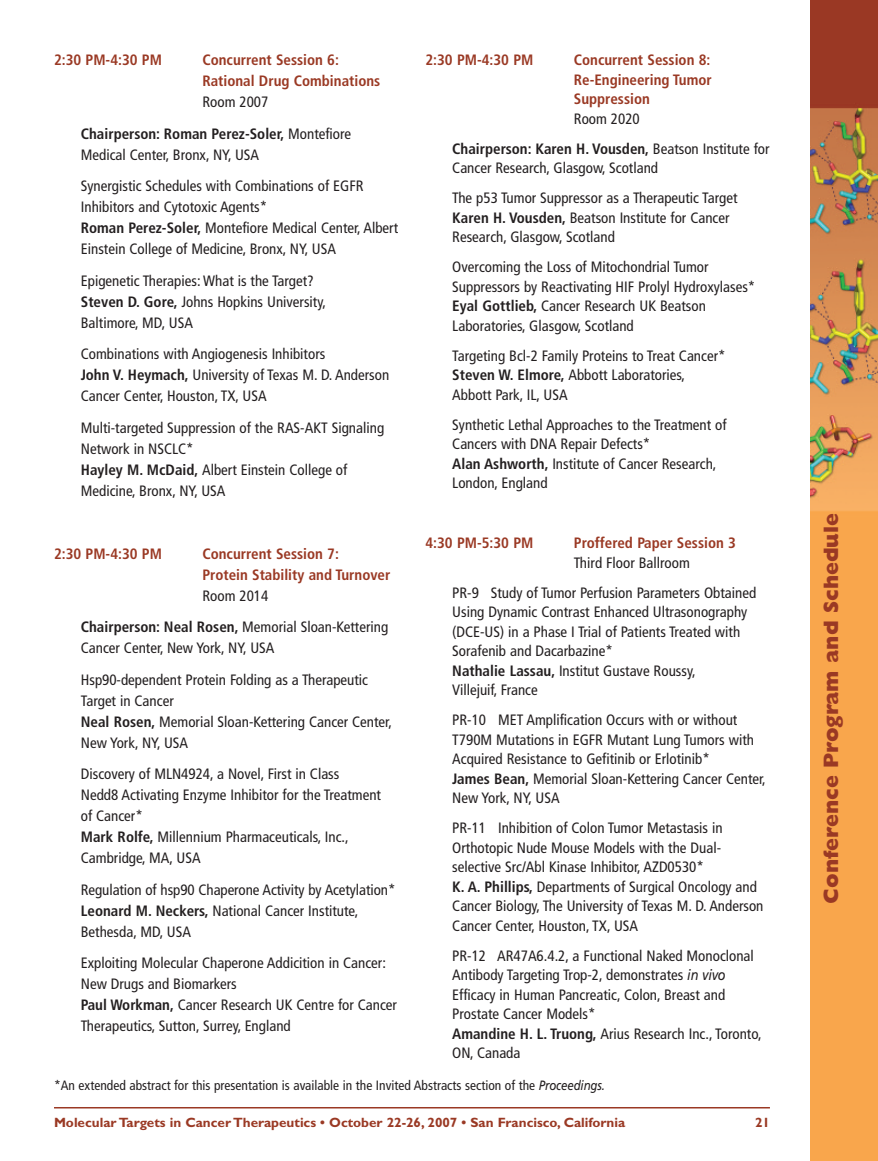
<style>
.page{position:relative;width:878px;height:1161px;background:#fff}
.page>*{position:absolute;margin:0;border:0;box-sizing:border-box;transform-origin:0 0}
.t1{font:800 21px "Gill Sans";color:#9a3924}
.t2{font:condensed 15px/19.5px "Frutiger";color:#231f20}
.t3{font:700 condensed 15px/21px "Frutiger";color:#9a3924}
.t4{font:700 condensed 15px/31.5px "Frutiger";color:#231f20}
.t5{font:condensed 13.5px "Frutiger";color:#231f20}
.t6{font:700 13.5px "Gill Sans";color:#9a3924}
.s1{font-weight:400}
.s2{font-weight:700}
.s3{font-style:italic;font-stretch:normal}
</style>
<div class="page">
<hr style="left:54px;top:1107px;width:716px;height:1px;background:#9a3924">
<img style="left:810px;top:0;width:67px;height:1161px">
<p class="t3" style="left:54px;top:51px;width:109px">2:30 PM-4:30 PM</p>
<p class="t3" style="left:202px;top:51px;width:179px">Concurrent Session 6:<br>Rational Drug Combinations</p>
<p class="t4" style="left:81px;top:87px;width:272px;text-indent:121px"><span class="s1">Room 2007<br></span>Chairperson: Roman Perez-Soler, <span class="s1">Montefiore</span></p>
<p class="t2" style="left:81px;top:140px;width:284px;line-height:31.5px">Medical Center, Bronx, NY, USA<br>Synergistic Schedules with Combinations of EGFR</p>
<p class="t2" style="left:81px;top:198px;width:319px;line-height:21px">Inhibitors and Cytotoxic Agents*<br><span class="s2">Roman Perez-Soler,</span> Montefiore Medical Center, Albert<br>Einstein College of Medicine, Bronx, NY, USA</p>
<p class="t2" style="left:81px;top:271px;width:247px;line-height:21px">Epigenetic Therapies: What is the Target?<br><span class="s2">Steven D. Gore,</span> Johns Hopkins University,<br>Baltimore, MD, USA</p>
<p class="t2" style="left:81px;top:345px;width:310px;line-height:21px">Combinations with Angiogenesis Inhibitors<br><span class="s2">John V. Heymach,</span> University of Texas M. D. Anderson<br>Cancer Center, Houston, TX, USA</p>
<p class="t2" style="left:81px;top:418px;width:305px;line-height:21px">Multi-targeted Suppression of the RAS-AKT Signaling Network in NSCLC*<br><span class="s2">Hayley M. McDaid,</span> Albert Einstein College of Medicine, Bronx, NY, USA</p>
<p class="t3" style="left:425px;top:51px;width:109px">2:30 PM-4:30 PM</p>
<p class="t3" style="left:574px;top:51px;width:139px;line-height:19.5px;text-align:justify">Concurrent Session 8:<br>Re-Engineering Tumor Suppression</p>
<p class="t2" style="left:452px;top:105px;width:319px;line-height:30px;text-align:center">Room 2020<br><span class="s2">Chairperson: Karen H. Vousden,</span> Beatson Institute for</p>
<p class="t2" style="left:452px;top:154px;width:287px;line-height:30px">Cancer Research, Glasgow, Scotland<br>The p53 Tumor Suppressor as a Therapeutic Target</p>
<p class="t2" style="left:452px;top:209px;width:279px"><span class="s2">Karen H. Vousden,</span> Beatson Institute for Cancer<br>Research, Glasgow, Scotland</p>
<p class="t2" style="left:452px;top:258px;width:304px">Overcoming the Loss of Mitochondrial Tumor Suppressors by Reactivating HIF Prolyl Hydroxylases* <span class="s2">Eyal Gottlieb,</span> Cancer Research UK Beatson Laboratories, Glasgow, Scotland</p>
<p class="t2" style="left:452px;top:347px;width:275px">Targeting Bcl-2 Family Proteins to Treat Cancer*<br><span class="s2">Steven W. Elmore,</span> Abbott Laboratories,<br>Abbott Park, IL, USA</p>
<p class="t2" style="left:452px;top:416px;width:276px">Synthetic Lethal Approaches to the Treatment of Cancers with DNA Repair Defects*<br><span class="s2">Alan Ashworth,</span> Institute of Cancer Research, London, England</p>
<p class="t3" style="left:425px;top:534px;width:109px">4:30 PM-5:30 PM</p>
<p class="t3" style="left:574px;top:534px;width:164px">Proffered Paper Session 3</p>
<p class="t2" style="left:452px;top:549px;width:305px;line-height:30px;text-indent:122px">Third Floor Ballroom<br>PR-9 Study of Tumor Perfusion Parameters Obtained</p>
<p class="t2" style="left:452px;top:603px;width:296px">Using Dynamic Contrast Enhanced Ultrasonography (DCE-US) in a Phase I Trial of Patients Treated with Sorafenib and Dacarbazine*<br><span class="s2">Nathalie Lassau,</span> Institut Gustave Roussy,<br>Villejuif, France</p>
<p class="t2" style="left:452px;top:711px;width:315px">PR-10 MET Amplification Occurs with or without T790M Mutations in EGFR Mutant Lung Tumors with Acquired Resistance to Gefitinib or Erlotinib*<br><span class="s2">James Bean,</span> Memorial Sloan-Kettering Cancer Center, New York, NY, USA</p>
<p class="t2" style="left:452px;top:819px;width:313px">PR-11 Inhibition of Colon Tumor Metastasis in Orthotopic Nude Mouse Models with the Dual&shy;selective Src/Abl Kinase Inhibitor, AZD0530*<br><span class="s2">K. A. Phillips,</span> Departments of Surgical Oncology and Cancer Biology, The University of Texas M. D. Anderson Cancer Center, Houston, TX, USA</p>
<p class="t2" style="left:452px;top:947px;width:311px">PR-12 AR47A6.4.2, a Functional Naked Monoclonal Antibody Targeting Trop-2, demonstrates <span class="s3">in vivo </span>Efficacy in Human Pancreatic, Colon, Breast and Prostate Cancer Models*<br><span class="s2">Amandine H. L. Truong,</span> Arius Research Inc., Toronto, ON, Canada</p>
<p class="t5" style="left:54px;top:1080px;width:552px">*An extended abstract for this presentation is available in the Invited Abstracts section of the <span class="s3">Proceedings.</span></p>
<p class="t3" style="left:54px;top:544px;width:109px">2:30 PM-4:30 PM</p>
<p class="t3" style="left:202px;top:544px;width:189px">Concurrent Session 7:<br>Protein Stability and Turnover</p>
<p class="t2" style="left:81px;top:581px;width:309px;line-height:31.5px;text-align:center">Room 2014<br><span class="s2">Chairperson: Neal Rosen,</span> Memorial Sloan-Kettering</p>
<p class="t2" style="left:81px;top:633px;width:289px;line-height:31.5px">Cancer Center, New York, NY, USA<br>Hsp90-dependent Protein Folding as a Therapeutic</p>
<p class="t2" style="left:81px;top:691px;width:312px;line-height:21px">Target in Cancer<br><span class="s2">Neal Rosen,</span> Memorial Sloan-Kettering Cancer Center,<br>New York, NY, USA</p>
<p class="t2" style="left:81px;top:765px;width:302px;line-height:21px">Discovery of MLN4924, a Novel, First in Class<br>Nedd8 Activating Enzyme Inhibitor for the Treatment of Cancer*<br><span class="s2">Mark Rolfe,</span> Millennium Pharmaceuticals, Inc., Cambridge, MA, USA</p>
<p class="t2" style="left:81px;top:880px;width:316px;line-height:21px">Regulation of hsp90 Chaperone Activity by Acetylation*<br><span class="s2">Leonard M. Neckers,</span> National Cancer Institute,<br>Bethesda, MD, USA</p>
<p class="t2" style="left:81px;top:954px;width:318px;line-height:21px">Exploiting Molecular Chaperone Addicition in Cancer:<br>New Drugs and Biomarkers<br><span class="s2">Paul Workman,</span> Cancer Research UK Centre for Cancer Therapeutics, Sutton, Surrey, England</p>
<p class="t6" style="left:54px;top:1118px;width:572px">Molecular Targets in Cancer Therapeutics • October 22-26, 2007 • San Francisco, California</p>
<p class="t6" style="left:755px;top:1118px;width:16px">21</p>
<h1 class="t1" style="left:823px;top:904px;width:393px;rotate:-90deg">Conference Program and Schedule</h1>
</div>
